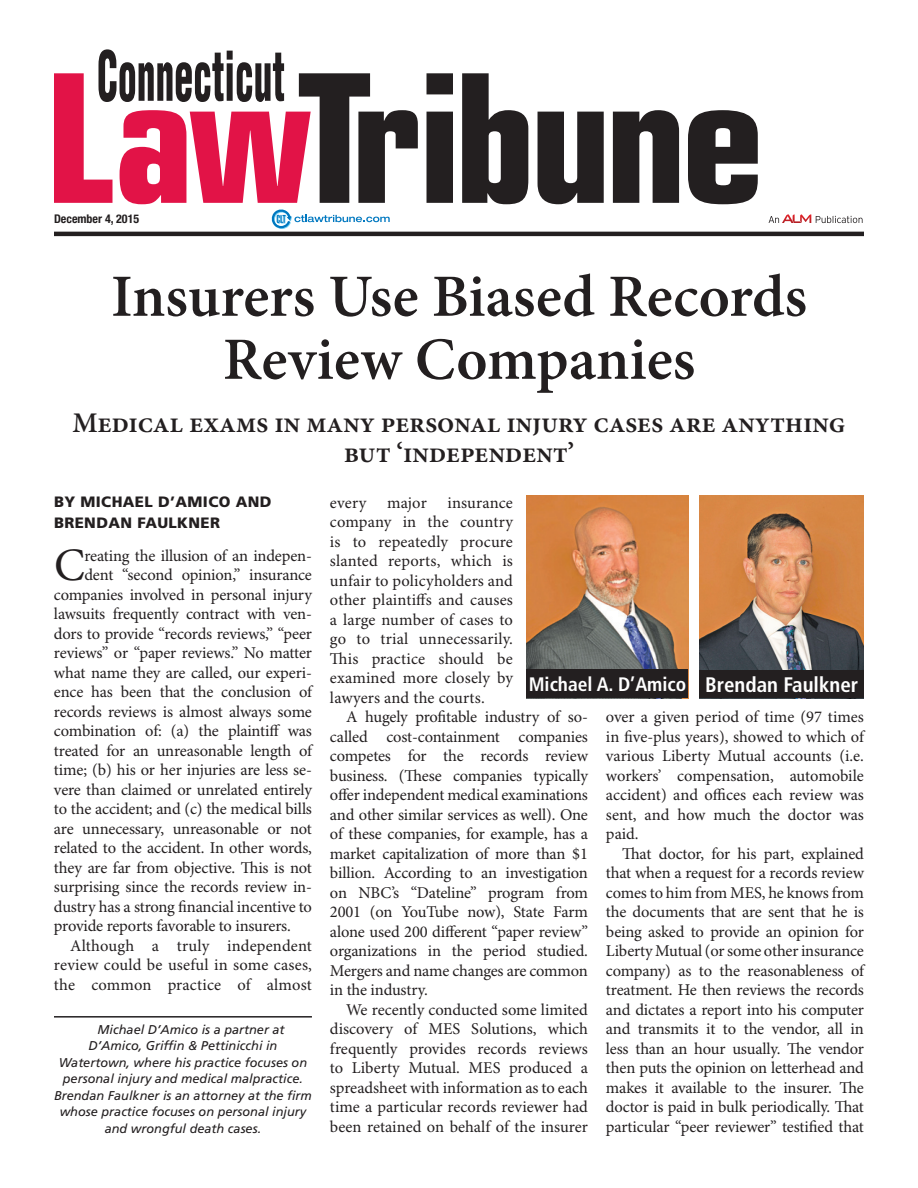
<style>
.page{position:relative;width:918px;height:1188px;background:#fff}
.page>*{position:absolute;margin:0;border:0;box-sizing:border-box;transform-origin:0 0}
.t1{font:600 60px/63px "Minion Pro";letter-spacing:-.005em;color:#231f20;text-align:center}
.t2{font:46.5px "Minion Pro";color:#231f20}
.t3{font:600 28.5px/30px "Minion Pro";letter-spacing:-.01em;color:#231f20;text-align:center}
.t4{font:700 condensed 19.5px "Frutiger LT Std";color:#fff}
.t5{font:16.5px/19.5px "Minion Pro";letter-spacing:-.01em;color:#231f20;text-align:justify}
.t6{font:16.5px "Minion Pro";letter-spacing:.01em;color:#231f20}
.t7{font:900 15px/21px "Frutiger LT Std";letter-spacing:.025em;color:#231f20}
.t8{font:italic 12.75px "Frutiger LT Std";color:#231f20}
.t9{font:700 condensed 12px "Helvetica Neue LT Std";color:#231f20}
.s1{font-size:21px}
</style>
<div class="page">
<svg style="left:427px;top:73px;width:26px;height:130px;background:#403d3e"></svg>
<svg style="left:462px;top:73px;width:66px;height:131px"></svg>
<svg style="left:538px;top:112px;width:66px;height:92px"></svg>
<svg style="left:613px;top:110px;width:66px;height:93px"></svg>
<svg style="left:688px;top:110px;width:70px;height:94px"></svg>
<hr style="left:54px;top:1016px;width:258px;height:2px;background:#231f20">
<svg style="left:769px;top:214px;width:94px;height:9px"></svg>
<hr style="left:54px;top:232px;width:810px;height:4px;background:#231f20">
<svg style="left:54px;top:49px;width:364px;height:180px"></svg>
<img style="left:526px;top:496px;width:162px;height:174px">
<div style="left:526px;top:670px;width:162px;height:28px;background:#231f20"></div>
<img style="left:700px;top:496px;width:164px;height:175px">
<div style="left:700px;top:671px;width:164px;height:27px;background:#231f20"></div>
<p class="t9" style="left:54px;top:212px;width:87px">December 4, 2015</p>
<h1 class="t1" style="left:111px;top:268px;width:698px">Insurers Use Biased Records<br>Review Companies</h1>
<h3 class="t3" style="left:72px;top:409px;width:775px">Medical exams in many personal injury cases are anything but ‘independent’</h3>
<p class="t7" style="left:54px;top:491px;width:217px">By MICHAEL D’AMICO and<br>BRENDAN FAULKNER</p>
<h2 class="t2" style="left:54px;top:538px;width:32px">C</h2>
<p class="t5" style="left:84px;top:546px;width:229px">reating the illusion of an indepen-</p>
<p class="t5" style="left:84px;top:566px;width:229px">dent “second opinion,” insurance</p>
<p class="t5" style="left:54px;top:585px;width:259px">companies involved in personal injury</p>
<p class="t5" style="left:54px;top:605px;width:259px">lawsuits frequently contract with ven-</p>
<p class="t5" style="left:54px;top:624px;width:259px">dors to provide “records reviews,” “peer</p>
<p class="t5" style="left:54px;top:644px;width:260px">reviews” or “paper reviews.” No matter</p>
<p class="t5" style="left:54px;top:663px;width:259px">what name they are called, our experi-</p>
<p class="t5" style="left:54px;top:683px;width:260px">ence has been that the conclusion of</p>
<p class="t5" style="left:54px;top:702px;width:260px">records reviews is almost always some</p>
<p class="t5" style="left:54px;top:722px;width:259px">combination of: (a) the plaintiff was</p>
<p class="t5" style="left:54px;top:741px;width:260px">treated for an unreasonable length of</p>
<p class="t5" style="left:54px;top:761px;width:260px">time; (b) his or her injuries are less se-</p>
<p class="t5" style="left:54px;top:780px;width:259px">vere than claimed or unrelated entirely</p>
<p class="t5" style="left:54px;top:800px;width:260px">to the accident; and (c) the medical bills</p>
<p class="t5" style="left:54px;top:819px;width:260px">are unnecessary, unreasonable or not</p>
<p class="t5" style="left:54px;top:839px;width:260px">related to the accident. In other words,</p>
<p class="t5" style="left:54px;top:858px;width:259px">they are far from objective. This is not</p>
<p class="t5" style="left:54px;top:878px;width:260px">surprising since the records review in-</p>
<p class="t5" style="left:54px;top:897px;width:260px">dustry has a strong financial incentive to</p>
<p class="t5" style="left:54px;top:917px;width:238px">provide reports favorable to insurers.</p>
<p class="t6" style="left:70px;top:936px;width:243px">Although a truly independent</p>
<p class="t6" style="left:54px;top:955px;width:260px">review could be useful in some cases,</p>
<p class="t6" style="left:54px;top:975px;width:259px">the common practice of almost</p>
<p class="t8" style="left:98px;top:1022px;width:189px">Michael D’Amico is a partner at</p>
<p class="t8" style="left:89px;top:1038px;width:190px">D’Amico, Griffin &amp; Pettinicchi in</p>
<p class="t8" style="left:59px;top:1055px;width:250px">Watertown, where his practice focuses on</p>
<p class="t8" style="left:63px;top:1071px;width:242px">personal injury and medical malpractice.</p>
<p class="t8" style="left:54px;top:1088px;width:259px">Brendan Faulkner is an attorney at the firm</p>
<p class="t8" style="left:60px;top:1104px;width:248px">whose practice focuses on personal injury</p>
<p class="t8" style="left:105px;top:1121px;width:158px">and wrongful death cases.</p>
<p class="t5" style="left:330px;top:493px;width:185px;text-indent:117px">insurance company in the country is to repeatedly procure slanted reports, which is unfair to policyholders and other plaintiffs and causes a large number of cases to go to trial unnecessarily.<br>This practice should be examined more closely by lawyers and the courts.</p>
<p class="t5" style="left:330px;top:708px;width:260px;text-indent:16px">A hugely profitable industry of so&shy;called cost-containment companies competes for the records review business. (These companies typically offer independent medical examinations and other similar services as well). One of these companies, for example, has a market capitalization of more than $1 billion. According to an investigation on NBC’s “Dateline” program from 2001 (on YouTube now), State Farm alone used 200 different “paper review” organizations in the period studied.<br>Mergers and name changes are common in the industry.</p>
<p class="t5" style="left:330px;top:1000px;width:260px;text-indent:16px">We recently conducted some limited discovery of MES Solutions, which frequently provides records reviews to Liberty Mutual. MES produced a spreadsheet with information as to each time a particular records reviewer had been retained on behalf of the insurer</p>
<p class="t6" style="left:330px;top:492px;width:98px">every major</p>
<p class="t4" style="left:529px;top:673px;width:331px">Michael A. D’Amico <span class="s1">Brendan Faulkner</span></p>
<p class="t5" style="left:606px;top:708px;width:260px">over a given period of time (97 times in five-plus years), showed to which of various Liberty Mutual accounts (i.e. workers’ compensation, automobile accident) and offices each review was sent, and how much the doctor was paid.</p>
<p class="t5" style="left:606px;top:845px;width:260px;text-indent:16px">That doctor, for his part, explained that when a request for a records review comes to him from MES, he knows from the documents that are sent that he is being asked to provide an opinion for Liberty Mutual (or some other insurance company) as to the reasonableness of treatment. He then reviews the records and dictates a report into his computer and transmits it to the vendor, all in less than an hour usually. The vendor then puts the opinion on letterhead and makes it available to the insurer. The doctor is paid in bulk periodically. That particular “peer reviewer” testified that</p>
</div>
